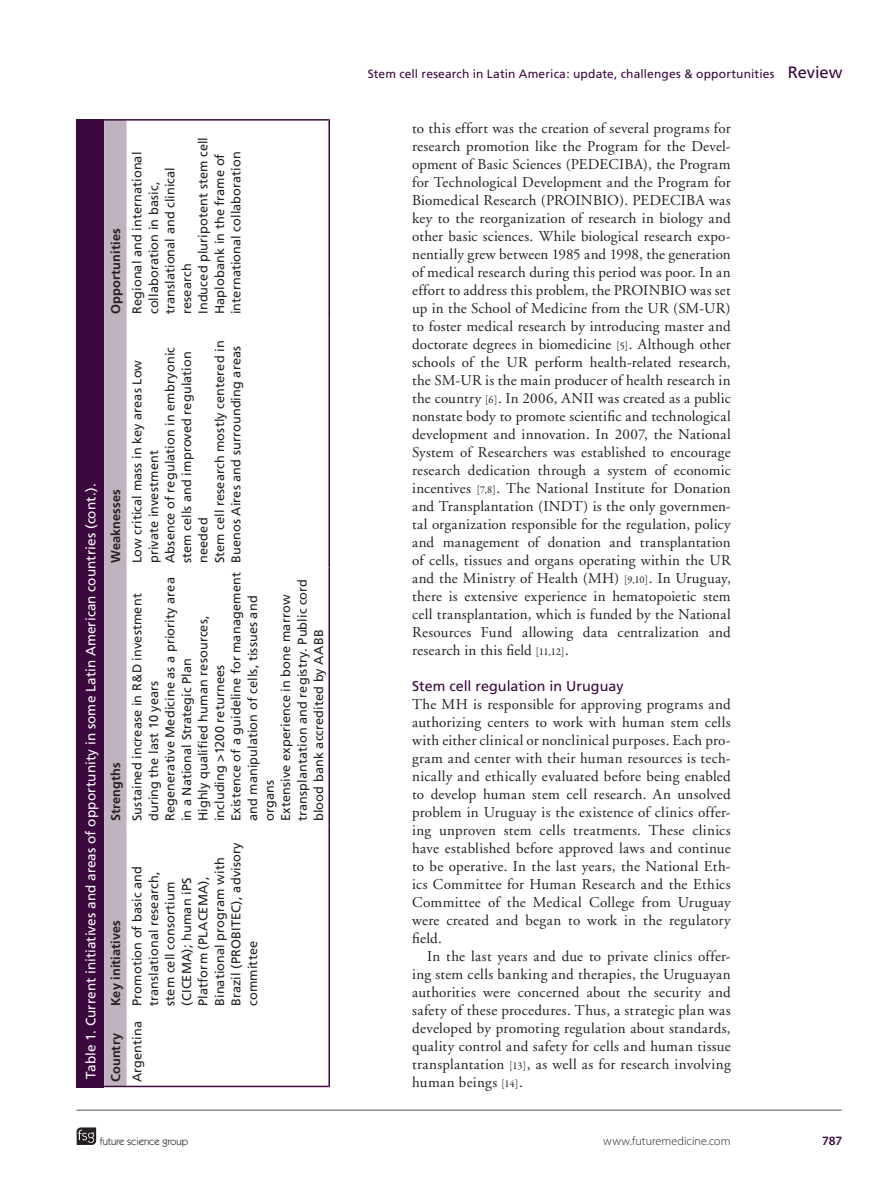
<style>
.page{position:relative;width:885px;height:1191px;background:#fff}
.page>*{position:absolute;margin:0;border:0;box-sizing:border-box;transform-origin:0 0}
.t1{font:15px/18px "Adobe Garamond";letter-spacing:.02em;color:#231f20;text-align:justify}
.t2{font:14.25px "Frutiger";color:#3b093d}
.t3{font:13.5px "Frutiger";letter-spacing:.005em;color:#fff}
.t4{font:12.75px/16.5px "Frutiger";letter-spacing:.01em;color:#231f20}
.t5{font:700 12.75px "Frutiger";letter-spacing:.01em;color:#231f20}
.t6{font:600 12.75px "Myriad Pro";color:#3b093d}
.t7{font:12px "Frutiger";letter-spacing:.01em;color:#3b093d}
.t8{font:300 12px "Myriad Pro";letter-spacing:.005em;color:#231f20}
.t9{font:10.5px "Itc Kabel";color:#231f20}
.s1{font-size:16.5px}
.s2{font-family:"Garamond Premr Pro";font-size:10.5px}
</style>
<div class="page">
<svg style="left:77px;top:1127px;width:19px;height:18px"></svg>
<hr style="left:77px;top:1109px;width:764px;height:1px;background:#52555a">
<div style="left:104px;top:121px;width:22px;height:964px;background:#c0b2bf"></div>
<hr style="left:104px;top:1085px;width:22px;height:2px;background:#3b093d">
<hr style="left:104px;top:119px;width:22px;height:2px;background:#3b093d">
<hr style="left:126px;top:1010px;width:1px;height:75px;background:#c0b2bf">
<hr style="left:126px;top:825px;width:1px;height:185px;background:#c0b2bf">
<hr style="left:126px;top:567px;width:1px;height:258px;background:#c0b2bf">
<hr style="left:126px;top:318px;width:1px;height:249px;background:#c0b2bf">
<hr style="left:126px;top:121px;width:1px;height:197px;background:#c0b2bf">
<hr style="left:126px;top:1085px;width:202px;height:2px;background:#3b093d">
<hr style="left:126px;top:119px;width:202px;height:2px;background:#3b093d">
<hr style="left:328px;top:1010px;width:2px;height:77px;background:#3b093d">
<hr style="left:328px;top:825px;width:2px;height:185px;background:#3b093d">
<hr style="left:328px;top:567px;width:2px;height:258px;background:#3b093d">
<hr style="left:328px;top:318px;width:2px;height:249px;background:#3b093d">
<hr style="left:328px;top:119px;width:2px;height:199px;background:#3b093d">
<div style="left:77px;top:119px;width:27px;height:968px;background:#3b093d"></div>
<p class="t3" style="left:83px;top:1078px;width:597px;rotate:-90deg">Table 1. Current initiatives and areas of opportunity in some Latin American countries (cont.).</p>
<p class="t5" style="left:108px;top:314px;width:87px;rotate:-90deg">Opportunities</p>
<p class="t4" style="left:129px;top:314px;width:179px;rotate:-90deg">Regional and international collaboration in basic, translational and clinical research<br>Induced pluripotent stem cell<br>Haplobank in the frame of international collaboration</p>
<p class="t5" style="left:108px;top:563px;width:76px;rotate:-90deg">Weaknesses</p>
<p class="t5" style="left:108px;top:821px;width:61px;rotate:-90deg">Strengths</p>
<p class="t5" style="left:108px;top:1005px;width:87px;rotate:-90deg">Key initiatives</p>
<p class="t5" style="left:108px;top:1082px;width:51px;rotate:-90deg">Country</p>
<p class="t4" style="left:129px;top:563px;width:224px;rotate:-90deg">Low critical mass in key areas Low private investment<br>Absence of regulation in embryonic stem cells and improved regulation needed<br>Stem cell research mostly centered in<br>Buenos Aires and surrounding areas</p>
<p class="t4" style="left:129px;top:821px;width:250px;rotate:-90deg">Sustained increase in R&amp;D investment during the last 10 years<br>Regenerative Medicine as a priority area in a National Strategic Plan<br>Highly qualified human resources, including &gt;1200 returnees<br>Existence of a guideline for management and manipulation of cells, tissues and organs<br>Extensive experience in bone marrow transplantation and registry. Public cord blood bank accredited by AABB</p>
<p class="t4" style="left:129px;top:1005px;width:165px;text-indent:-76px;rotate:-90deg">Argentina Promotion of basic and translational research, stem cell consortium (CICEMA); human iPS<br>Platform (PLACEMA),<br>Binational program with<br>Brazil (PROBITEC), advisory committee</p>
<p class="t7" style="left:368px;top:67px;width:476px">Stem cell research in Latin America: update, challenges &amp; opportunities <span class="s1">Review</span></p>
<p class="t1" style="left:412px;top:119px;width:320px">to this effort was the creation of several programs for research promotion like the Program for the Devel&shy;opment of Basic Sciences (PEDECIBA), the Program for Technological Development and the Program for Biomedical Research (PROINBIO). PEDECIBA was key to the reorganization of research in biology and other basic sciences. While biological research expo&shy;nentially grew between 1985 and 1998, the generation of medical research during this period was poor. In an effort to address this problem, the PROINBIO was set up in the School of Medicine from the UR (SM-UR) to foster medical research by introducing master and doctorate degrees in biomedicine <span class="s2">[5]</span>. Although other schools of the UR perform health-related research, the SM-UR is the main producer of health research in the country <span class="s2">[6]</span>. In 2006, ANII was created as a public nonstate body to promote scientific and technological development and innovation. In 2007, the National System of Researchers was established to encourage research dedication through a system of economic incentives <span class="s2">[7,8]</span>. The National Institute for Donation and Transplantation (INDT) is the only governmen&shy;tal organization responsible for the regulation, policy and management of donation and transplantation of cells, tissues and organs operating within the UR and the Ministry of Health (MH) <span class="s2">[9,10]</span>. In Uruguay, there is extensive experience in hematopoietic stem cell transplantation, which is funded by the National Resources Fund allowing data centralization and research in this field <span class="s2">[11,12]</span>.</p>
<p class="t2" style="left:412px;top:677px;width:213px">Stem cell regulation in Uruguay</p>
<p class="t1" style="left:412px;top:695px;width:320px">The MH is responsible for approving programs and authorizing centers to work with human stem cells with either clinical or nonclinical purposes. Each pro&shy;gram and center with their human resources is tech&shy;nically and ethically evaluated before being enabled to develop human stem cell research. An unsolved problem in Uruguay is the existence of clinics offer&shy;ing unproven stem cells treatments. These clinics have established before approved laws and continue to be operative. In the last years, the National Eth&shy;ics Committee for Human Research and the Ethics Committee of the Medical College from Uruguay were created and began to work in the regulatory field.</p>
<p class="t1" style="left:412px;top:947px;width:320px;text-indent:15px">In the last years and due to private clinics offer&shy;ing stem cells banking and therapies, the Uruguayan authorities were concerned about the security and safety of these procedures. Thus, a strategic plan was developed by promoting regulation about standards, quality control and safety for cells and human tissue transplantation <span class="s2">[13]</span>, as well as for research involving human beings <span class="s2">[14]</span>.</p>
<p class="t9" style="left:100px;top:1135px;width:90px">future science group</p>
<p class="t8" style="left:603px;top:1134px;width:129px">www.futuremedicine.com</p>
<p class="t6" style="left:822px;top:1132px;width:22px">787</p>
</div>
